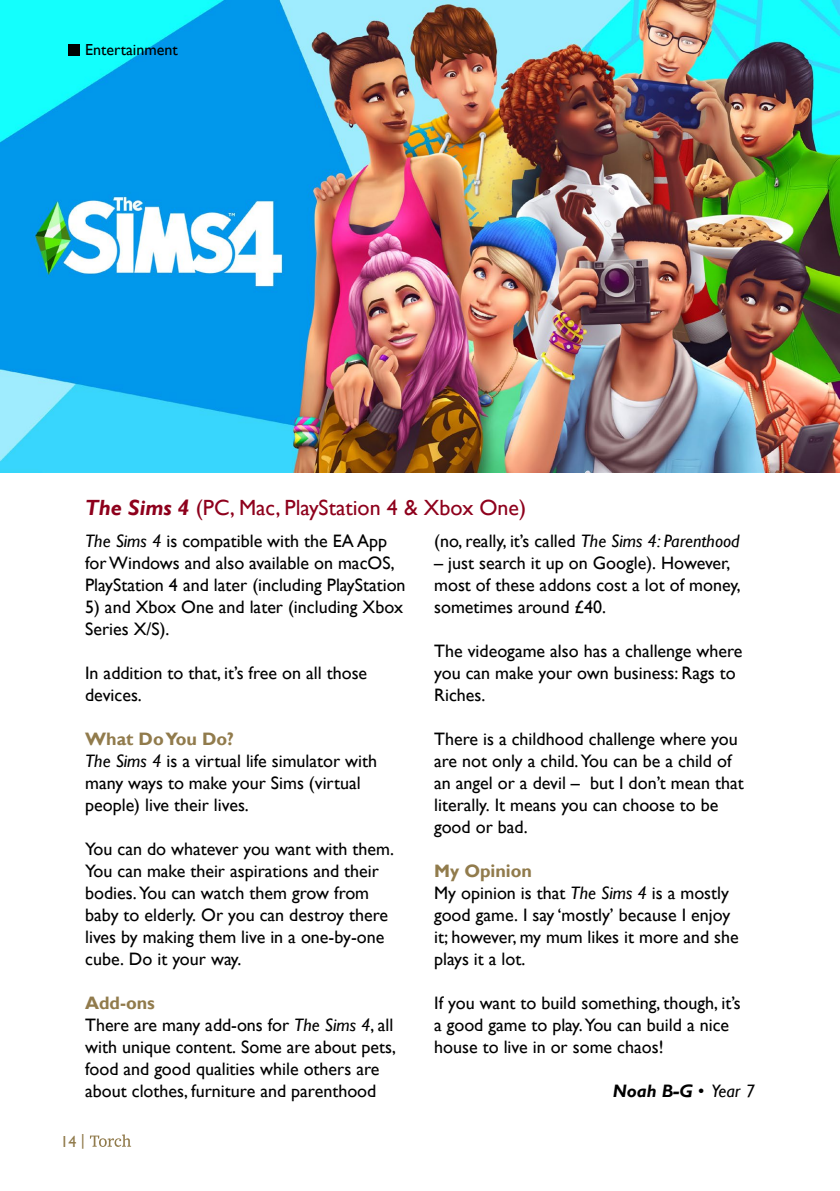
<style>
.page{position:relative;width:840px;height:1191px;background:#fff}
.page>*{position:absolute;margin:0;border:0;box-sizing:border-box;transform-origin:0 0}
.Small_Article_Headin{font:22px "Gill Sans";color:#8e001c}
.Copy_Paragraph{font:18px/22px "Gill Sans";color:#000}
.Subheading_within_Ar{font:700 18px "Gill Sans";color:#917b4c}
.Byline{font:italic 700 18px "Gill Sans";color:#000}
.t1{font:16px "Gill Sans";color:#000}
.t2{font:16px "Gill Sans";color:#917b4c}
.s1{font-weight:700;font-style:italic}
.s2{font-style:italic}
.s3{font-weight:400}
</style>
<div class="page">
<img style="left:0;top:0;width:839px;height:472px">
<svg style="left:90px;top:1134px;width:41px;height:12px"></svg>
<div style="left:68px;top:44px;width:11px;height:11px;background:#000"></div>
<p class="t1" style="left:85px;top:40px;width:94px">Entertainment</p>
<p class="Small_Article_Headin" style="left:85px;top:495px;width:442px"><span class="s1">The Sims 4</span> (PC, Mac, PlayStation 4 &amp; Xbox One)</p>
<p class="Copy_Paragraph" style="left:85px;top:530px;width:322px"><span class="s2">The Sims 4</span> is compatible with the EA App for Windows and also available on macOS,<br>PlayStation 4 and later (including PlayStation</p>
<p class="Copy_Paragraph" style="left:85px;top:596px;width:319px">5) and Xbox One and later (including Xbox<br>Series X/S).</p>
<p class="Copy_Paragraph" style="left:85px;top:662px;width:283px">In addition to that, it’s free on all those devices.</p>
<p class="Subheading_within_Ar" style="left:85px;top:728px;width:150px">What Do You Do?</p>
<p class="Copy_Paragraph" style="left:85px;top:750px;width:293px"><span class="s2">The Sims 4</span> is a virtual life simulator with many ways to make your Sims (virtual people) live their lives.</p>
<p class="Copy_Paragraph" style="left:85px;top:838px;width:310px">You can do whatever you want with them.<br>You can make their aspirations and their bodies. You can watch them grow from baby to elderly. Or you can destroy there lives by making them live in a one-by-one cube. Do it your way.</p>
<p class="Subheading_within_Ar" style="left:85px;top:992px;width:71px">Add-ons</p>
<p class="Copy_Paragraph" style="left:85px;top:1014px;width:312px">There are many add-ons for <span class="s2">The Sims 4</span>, all with unique content. Some are about pets, food and good qualities while others are about clothes, furniture and parenthood</p>
<p class="Copy_Paragraph" style="left:434px;top:530px;width:307px">(no, really, it’s called <span class="s2">The Sims 4: Parenthood</span></p>
<p class="Copy_Paragraph" style="left:434px;top:552px;width:308px">– just search it up on Google). However, most of these addons cost a lot of money, sometimes around £40.</p>
<p class="Copy_Paragraph" style="left:434px;top:640px;width:310px">The videogame also has a challenge where you can make your own business: Rags to<br>Riches.</p>
<p class="Copy_Paragraph" style="left:434px;top:728px;width:311px">There is a childhood challenge where you are not only a child. You can be a child of an angel or a devil – but I don’t mean that literally. It means you can choose to be good or bad.</p>
<p class="Subheading_within_Ar" style="left:434px;top:860px;width:99px">My Opinion</p>
<p class="Copy_Paragraph" style="left:434px;top:882px;width:306px">My opinion is that <span class="s2">The Sims 4</span> is a mostly good game. I say ‘mostly’ because I enjoy it; however, my mum likes it more and she plays it a lot.</p>
<p class="Copy_Paragraph" style="left:434px;top:992px;width:308px">If you want to build something, though, it’s a good game to play. You can build a nice house to live in or some chaos!</p>
<p class="Byline" style="left:612px;top:1081px;width:143px">Noah B-G <span class="s3">• Year 7</span></p>
<p class="t2" style="left:60px;top:1132px;width:26px">14 |</p>
</div>
